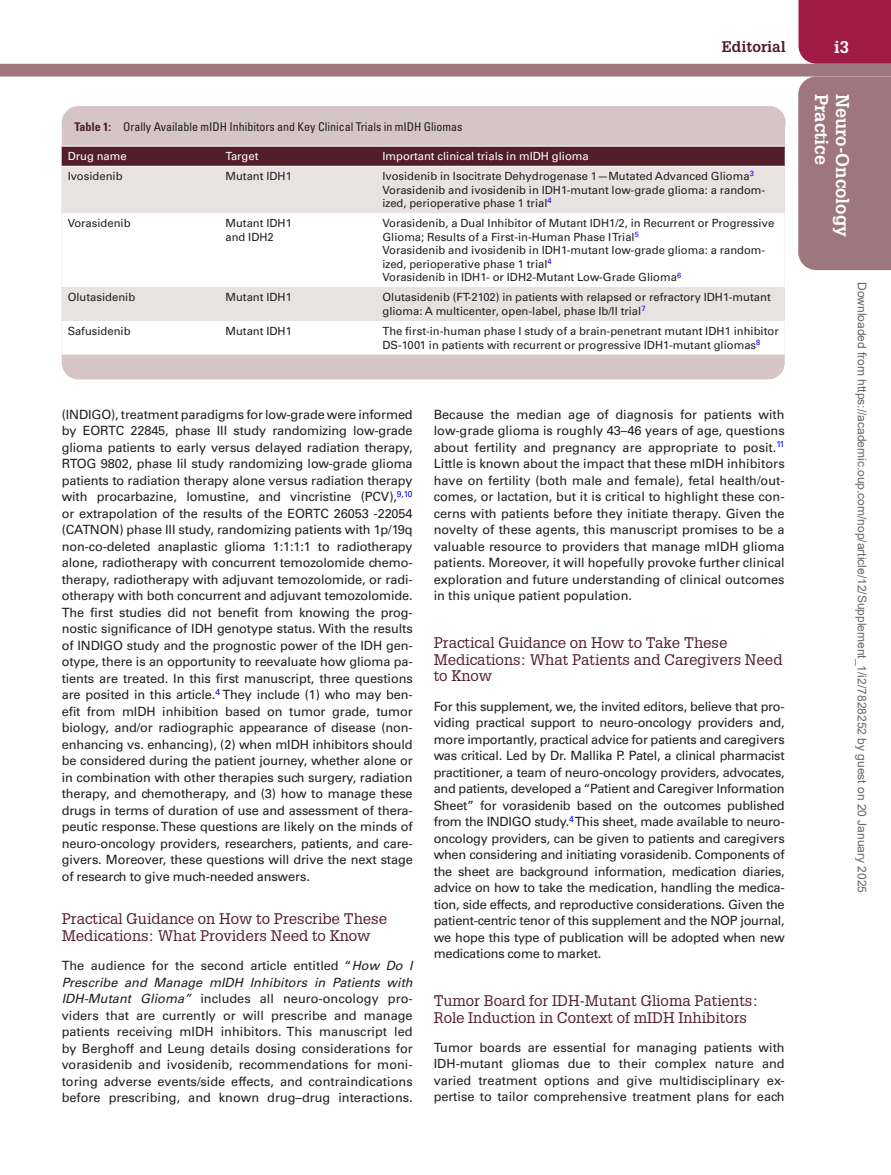
<style>
.page{position:relative;width:891px;height:1175px;background:#fff}
.page>*{position:absolute;margin:0;border:0;box-sizing:border-box;transform-origin:0 0}
.t1{font:18px "Glypha LT Std Bold 2";color:#fff}
.t2{font:700 16.5px "Glypha LT Std";color:#fff}
.HeadB{font:15px/16.5px "Glypha LT Std";color:#511e2a}
.t3{font:15px "Glypha LT Std Bold 2";color:#511e2a}
.Text{font:12.75px/16.5px "Univers LT Std";color:#231f20;text-align:justify}
.t4{font:12px "Arial";color:#666}
.TabTitle{font:condensed 12px "Univers LT Std";color:#231f20}
.TabBody_R{font:11.25px/13.5px "Univers LT Std";color:#231f20}
.TabBody1_R{font:11.25px/13.5px "Univers LT Std";color:#231f20}
.TabBody2_R{font:11.25px/13.5px "Univers LT Std";color:#231f20}
.TableHeader_R{font:11.25px "Univers LT Std";color:#fff}
.TabBody{font:11.25px/13.5px "Univers LT Std";color:#231f20}
.TabBody_L{font:11.25px "Univers LT Std";color:#231f20}
.TabBody2_L{font:11.25px "Univers LT Std";color:#231f20}
.TabBody1_L{font:11.25px "Univers LT Std";color:#231f20}
.TabBody1{font:11.25px "Univers LT Std";color:#231f20}
.TabBody2{font:11.25px "Univers LT Std";color:#231f20}
.TableHeader_L{font:11.25px "Univers LT Std";color:#fff}
.TableHeader{font:11.25px "Univers LT Std";color:#fff}
.s1{font-weight:700;color:#511e2a}
.s2{font-style:italic}
</style>
<div class="page">
<div style="left:799px;top:0;width:92px;height:64px;background:#a11b47"></div>
<div style="left:798px;top:76px;width:93px;height:194px;background:#9d777c"></div>
<div style="left:0;top:64px;width:891px;height:12px;background:#9d777c"></div>
<div style="left:62px;top:122px;width:723px;height:257px;background:#d5c5c6"></div>
<div style="left:62px;top:124px;width:723px;height:25px;background:#d5c5c6"></div>
<div style="left:78px;top:106px;width:690px;height:33px;background:#d5c5c6"></div>
<hr style="left:768px;top:106px;width:1px;height:33px;background:#d5c5c6">
<div style="left:62px;top:147px;width:723px;height:19px;background:#511e2a"></div>
<div style="left:62px;top:167px;width:723px;height:46px;background:#e9e1e2"></div>
<svg style="left:62px;top:213px;width:723px;height:141px"></svg>
<hr style="left:62px;top:146px;width:159px;height:1px;background:#fff">
<hr style="left:62px;top:166px;width:159px;height:1px;background:#fff">
<hr style="left:221px;top:146px;width:157px;height:1px;background:#fff">
<hr style="left:221px;top:166px;width:157px;height:1px;background:#fff">
<hr style="left:378px;top:146px;width:407px;height:1px;background:#fff">
<hr style="left:378px;top:166px;width:407px;height:1px;background:#fff">
<p class="t3" style="left:722px;top:37px;width:65px">Editorial</p>
<p class="t2" style="left:834px;top:37px;width:16px">i3</p>
<p class="TabTitle" style="left:74px;top:119px;width:390px"><span class="s1">Table 1:</span> Orally Available mIDH Inhibitors and Key Clinical Trials in mIDH Gliomas</p>
<p class="TableHeader_L" style="left:68px;top:150px;width:61px">Drug name</p>
<p class="TableHeader" style="left:225px;top:150px;width:35px">Target</p>
<p class="TableHeader_R" style="left:382px;top:150px;width:208px">Important clinical trials in mIDH glioma</p>
<p class="TabBody1_L" style="left:68px;top:169px;width:56px">Ivosidenib</p>
<p class="TabBody1" style="left:225px;top:169px;width:68px">Mutant IDH1</p>
<p class="TabBody1_R" style="left:382px;top:169px;width:373px">Ivosidenib in Isocitrate Dehydrogenase 1—Mutated Advanced Glioma<sup>3</sup></p>
<p class="TabBody1_R" style="left:382px;top:183px;width:384px">Vorasidenib and ivosidenib in IDH1-mutant low-grade glioma: a random&shy;ized, perioperative phase 1 trial<sup>4</sup></p>
<p class="TabBody_L" style="left:68px;top:216px;width:64px">Vorasidenib</p>
<p class="TabBody" style="left:225px;top:216px;width:68px">Mutant IDH1 and IDH2</p>
<p class="TabBody_R" style="left:382px;top:216px;width:393px">Vorasidenib, a Dual Inhibitor of Mutant IDH1/2, in Recurrent or Progressive<br>Glioma; Results of a First-in-Human Phase I Trial<sup>5</sup></p>
<p class="TabBody_R" style="left:382px;top:243px;width:384px">Vorasidenib and ivosidenib in IDH1-mutant low-grade glioma: a random&shy;ized, perioperative phase 1 trial<sup>4</sup></p>
<p class="TabBody_R" style="left:382px;top:270px;width:300px">Vorasidenib in IDH1- or IDH2-Mutant Low-Grade Glioma<sup>6</sup></p>
<p class="TabBody_L" style="left:68px;top:291px;width:69px">Olutasidenib</p>
<p class="TabBody" style="left:225px;top:291px;width:68px">Mutant IDH1</p>
<p class="TabBody_R" style="left:382px;top:291px;width:390px">Olutasidenib (FT-2102) in patients with relapsed or refractory IDH1-mutant glioma: A multicenter, open-label, phase Ib/II trial<sup>7</sup></p>
<p class="TabBody2_L" style="left:68px;top:324px;width:64px">Safusidenib</p>
<p class="TabBody2" style="left:225px;top:324px;width:68px">Mutant IDH1</p>
<p class="TabBody2_R" style="left:382px;top:324px;width:398px">The first-in-human phase I study of a brain-penetrant mutant IDH1 inhibitor<br>DS-1001 in patients with recurrent or progressive IDH1-mutant gliomas<sup>8</sup></p>
<p class="Text" style="left:62px;top:406px;width:353px">(INDIGO), treatment paradigms for low-grade were informed by EORTC 22845, phase III study randomizing low-grade glioma patients to early versus delayed radiation therapy, RTOG 9802, phase IiI study randomizing low-grade glioma patients to radiation therapy alone versus radiation therapy with procarbazine, lomustine, and vincristine (PCV),<sup>9</sup><sup>,</sup><sup>10 </sup>or extrapolation of the results of the EORTC 26053 -22054 (CATNON) phase III study, randomizing patients with 1p/19q non-co-deleted anaplastic glioma 1:1:1:1 to radiotherapy alone, radiotherapy with concurrent temozolomide chemo&shy;therapy, radiotherapy with adjuvant temozolomide, or radi&shy;otherapy with both concurrent and adjuvant temozolomide.<br>The first studies did not benefit from knowing the prog&shy;nostic significance of IDH genotype status. With the results of INDIGO study and the prognostic power of the IDH gen&shy;otype, there is an opportunity to reevaluate how glioma pa&shy;tients are treated. In this first manuscript, three questions are posited in this article.<sup>4</sup> They include (1) who may ben&shy;efit from mIDH inhibition based on tumor grade, tumor biology, and/or radiographic appearance of disease (non&shy;enhancing vs. enhancing), (2) when mIDH inhibitors should be considered during the patient journey, whether alone or in combination with other therapies such surgery, radiation therapy, and chemotherapy, and (3) how to manage these drugs in terms of duration of use and assessment of thera&shy;peutic response. These questions are likely on the minds of neuro-oncology providers, researchers, patients, and care&shy;givers. Moreover, these questions will drive the next stage of research to give much-needed answers.</p>
<p class="HeadB" style="left:62px;top:910px;width:327px">Practical Guidance on How to Prescribe These<br>Medications: What Providers Need to Know</p>
<p class="Text" style="left:62px;top:957px;width:353px">The audience for the second article entitled “<span class="s2">How Do I Prescribe and Manage mIDH Inhibitors in Patients with IDH-Mutant Glioma”</span> includes all neuro-oncology pro&shy;viders that are currently or will prescribe and manage patients receiving mIDH inhibitors. This manuscript led by Berghoff and Leung details dosing considerations for vorasidenib and ivosidenib, recommendations for moni&shy;toring adverse events/side effects, and contraindications before prescribing, and known drug–drug interactions.</p>
<p class="Text" style="left:434px;top:406px;width:353px">Because the median age of diagnosis for patients with low-grade glioma is roughly 43–46 years of age, questions about fertility and pregnancy are appropriate to posit.<sup>11<br></sup>Little is known about the impact that these mIDH inhibitors have on fertility (both male and female), fetal health/out&shy;comes, or lactation, but it is critical to highlight these con&shy;cerns with patients before they initiate therapy. Given the novelty of these agents, this manuscript promises to be a valuable resource to providers that manage mIDH glioma patients. Moreover, it will hopefully provoke further clinical exploration and future understanding of clinical outcomes in this unique patient population.</p>
<p class="HeadB" style="left:434px;top:634px;width:350px">Practical Guidance on How to Take These<br>Medications: What Patients and Caregivers Need to Know</p>
<p class="Text" style="left:434px;top:698px;width:353px">For this supplement, we, the invited editors, believe that pro&shy;viding practical support to neuro-oncology providers and, more importantly, practical advice for patients and caregivers was critical. Led by Dr. Mallika P. Patel, a clinical pharmacist practitioner, a team of neuro-oncology providers, advocates, and patients, developed a “Patient and Caregiver Information Sheet” for vorasidenib based on the outcomes published from the INDIGO study.<sup>4</sup> This sheet, made available to neuro&shy;oncology providers, can be given to patients and caregivers when considering and initiating vorasidenib. Components of the sheet are background information, medication diaries, advice on how to take the medication, handling the medica&shy;tion, side effects, and reproductive considerations. Given the patient-centric tenor of this supplement and the NOP journal, we hope this type of publication will be adopted when new medications come to market.</p>
<p class="HeadB" style="left:434px;top:992px;width:326px">Tumor Board for IDH-Mutant Glioma Patients:<br>Role Induction in Context of mIDH Inhibitors</p>
<p class="Text" style="left:434px;top:1039px;width:353px">Tumor boards are essential for managing patients with IDH-mutant gliomas due to their complex nature and varied treatment options and give multidisciplinary ex&shy;pertise to tailor comprehensive treatment plans for each</p>
<h1 class="t1" style="left:833px;top:94px;width:73px;rotate:90deg">Practice</h1>
<h1 class="t1" style="left:854px;top:94px;width:145px;rotate:90deg">Neuro-Oncology</h1>
<h1 class="t1" style="left:833px;top:94px;width:85px;rotate:90deg">Oncology</h1>
<p class="t4" style="left:866px;top:282px;width:612px;rotate:90deg">Downloaded from https://academic.oup.com/nop/article/12/Supplement_1/i2/7828252 by guest on 20 January 2025</p>
</div>
